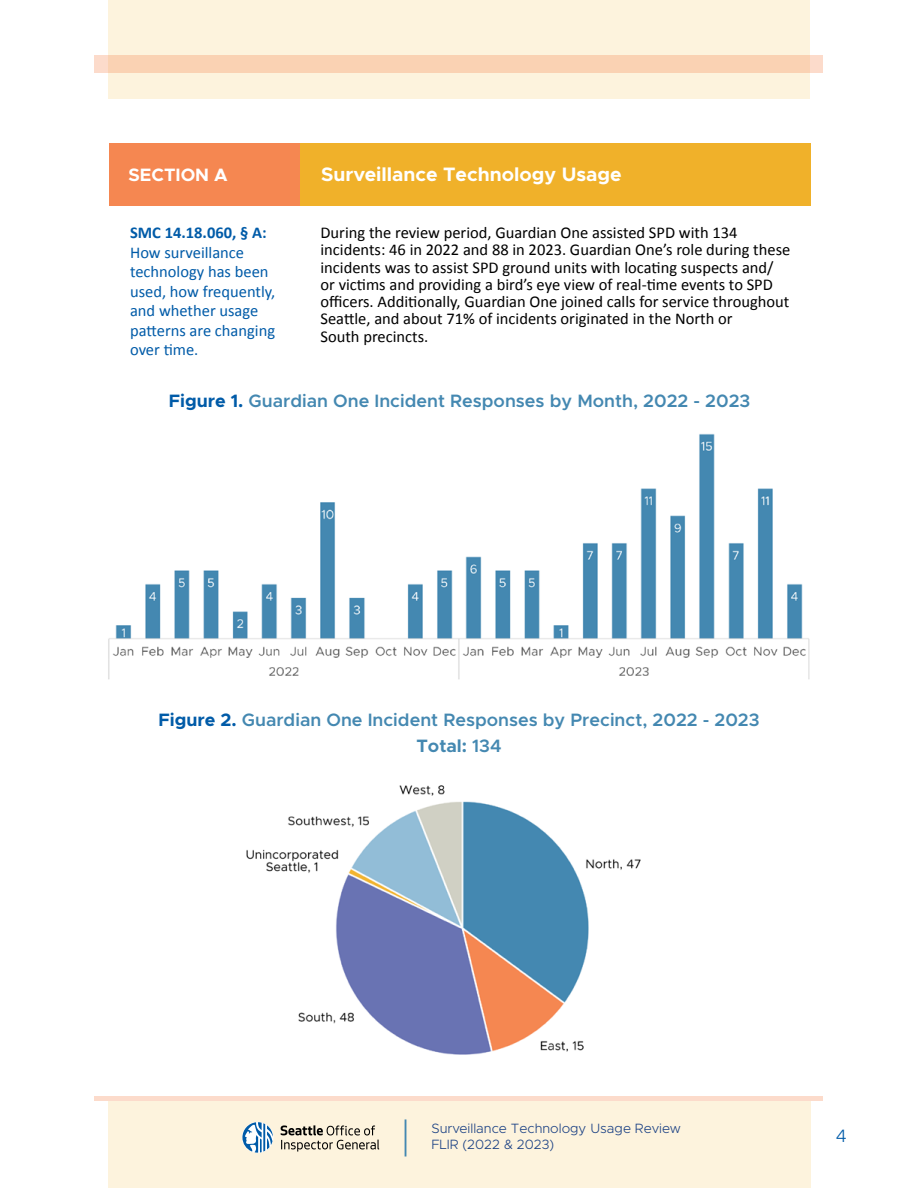
<style>
.page{position:relative;width:918px;height:1188px;background:#fff}
.page>*{position:absolute;margin:0;border:0;box-sizing:border-box;transform-origin:0 0}
.Chart_heading{font:700 19.5px "Metropolis";color:#fff}
.Subheading_level_2{font:600 18px "Metropolis";color:#4488b1}
.Subheading_level_2-2{font:700 18px "Metropolis";color:#4488b1}
.Chart_heading-2{font:700 18px "Metropolis";color:#fff}
.t1{font:300 18px "Metropolis";color:#005ba8}
.Chart_body{font:16.5px/17.2px "Calibri";color:#000}
.chart_body_colored_text{font:16.5px/19.5px "Calibri";color:#005ba8}
.t2{font:300 13.5px/16.5px "Metropolis";color:#1b4184}
.s1{font-weight:700}
.s2{font-weight:700;color:#005ba8}
.s3{font-weight:600}
</style>
<div class="page">
<div style="left:108px;top:1101px;width:702px;height:87px;background:#fdf3dd"></div>
<svg style="left:242px;top:1122px;width:31px;height:31px"></svg>
<svg style="left:281px;top:1125px;width:98px;height:27px"></svg>
<hr style="left:405px;top:1119px;width:1px;height:38px;background:#4488b1">
<div style="left:108px;top:0;width:702px;height:98px;background:#fdf3dd"></div>
<div style="left:94px;top:55px;width:730px;height:18px;background:#fad2b3"></div>
<div style="left:94px;top:1096px;width:730px;height:5px;background:#fcdbcb"></div>
<div style="left:109px;top:143px;width:191px;height:62px;background:#f58751"></div>
<div style="left:300px;top:143px;width:511px;height:62px;background:#f0b12a"></div>
<img style="left:108px;top:433px;width:702px;height:247px">
<img style="left:246px;top:785px;width:395px;height:270px">
<p class="Chart_heading-2" style="left:129px;top:163px;width:101px">SECTION A</p>
<p class="Chart_heading" style="left:321px;top:162px;width:302px">Surveillance Technology Usage</p>
<p class="chart_body_colored_text" style="left:130px;top:223px;width:147px"><span class="s1">SMC 14.18.060, § A:<br></span>How surveillance technology has been used, how frequently, and whether usage patterns are changing over time.</p>
<p class="Chart_body" style="left:320px;top:224px;width:471px">During the review period, Guardian One assisted SPD with 134 incidents: 46 in 2022 and 88 in 2023. Guardian One’s role during these incidents was to assist SPD ground units with locating suspects and/ or victims and providing a bird’s eye view of real-time events to SPD officers. Additionally, Guardian One joined calls for service throughout Seattle, and about 71% of incidents originated in the North or<br>South precincts.</p>
<p class="Subheading_level_2" style="left:169px;top:389px;width:583px"><span class="s2">Figure 1.</span> Guardian One Incident Responses by Month, 2022 - 2023</p>
<p class="Subheading_level_2" style="left:158px;top:708px;width:603px"><span class="s2">Figure 2.</span> Guardian One Incident Responses by Precinct, 2022 - 2023</p>
<p class="Subheading_level_2-2" style="left:416px;top:734px;width:87px">Total: <span class="s3">134</span></p>
<p class="t2" style="left:431px;top:1120px;width:251px">Surveillance Technology Usage Review<br>FLIR (2022 &amp; 2023)</p>
<p class="t1" style="left:836px;top:1125px;width:13px">4</p>
</div>
